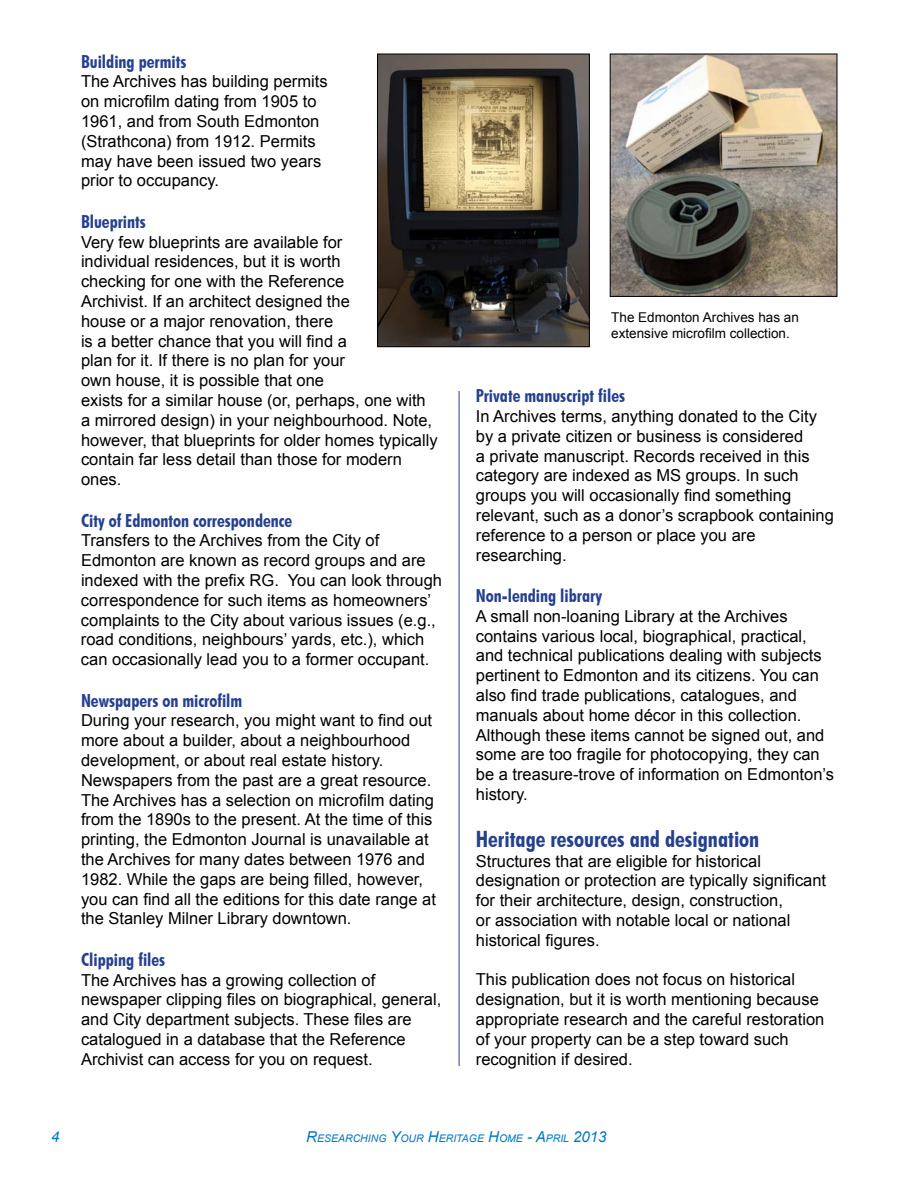
<style>
.page{position:relative;width:918px;height:1188px;background:#fff}
.page>*{position:absolute;margin:0;border:0;box-sizing:border-box;transform-origin:0 0}
.t1{font:700 condensed 22.5px "Futura BT";color:#25408f}
.t2{font:700 condensed 18px "Futura BT";color:#25408f}
.t3{font:16.5px/19.8px "Arial";color:#000}
.t4{font:italic 15px "Arial";color:#0079c1}
.t5{font:13.5px/16.2px "Arial";color:#000}
.t6{font:italic 10.5px "Arial";color:#0079c1}
.s1{font-size:15px}
</style>
<div class="page">
<img style="left:612px;top:56px;width:223px;height:239px">
<div style="left:610px;top:54px;width:227px;height:243px;border:1px solid #000"></div>
<img style="left:379px;top:56px;width:209px;height:289px">
<div style="left:377px;top:54px;width:213px;height:293px;border:1px solid #000"></div>
<hr style="left:459px;top:391px;width:1px;height:675px;background:#25408f">
<p class="t2" style="left:81px;top:50px;width:107px">Building permits</p>
<p class="t3" style="left:81px;top:72px;width:248px">The Archives has building permits on microfilm dating from 1905 to<br>1961, and from South Edmonton (Strathcona) from 1912. Permits may have been issued two years prior to occupancy.</p>
<p class="t2" style="left:81px;top:211px;width:66px">Blueprints</p>
<p class="t3" style="left:81px;top:232px;width:358px">Very few blueprints are available for<br>individual residences, but it is worth<br>checking for one with the Reference<br>Archivist. If an architect designed the<br>house or a major renovation, there<br>is a better chance that you will find a<br>plan for it. If there is no plan for your<br>own house, it is possible that one<br>exists for a similar house (or, perhaps, one with a mirrored design) in your neighbourhood. Note, however, that blueprints for older homes typically contain far less detail than those for modern ones.</p>
<p class="t2" style="left:81px;top:509px;width:213px">City of Edmonton correspondence</p>
<p class="t3" style="left:81px;top:531px;width:363px">Transfers to the Archives from the City of Edmonton are known as record groups and are indexed with the prefix RG. You can look through correspondence for such items as homeowners’ complaints to the City about various issues (e.g., road conditions, neighbours’ yards, etc.), which can occasionally lead you to a former occupant.</p>
<p class="t2" style="left:81px;top:689px;width:163px">Newspapers on microfilm</p>
<p class="t3" style="left:81px;top:711px;width:356px">During your research, you might want to find out more about a builder, about a neighbourhood development, or about real estate history.<br>Newspapers from the past are a great resource.<br>The Archives has a selection on microfilm dating from the 1890s to the present. At the time of this printing, the Edmonton Journal is unavailable at the Archives for many dates between 1976 and 1982. While the gaps are being filled, however, you can find all the editions for this date range at the Stanley Milner Library downtown.</p>
<p class="t2" style="left:81px;top:949px;width:86px">Clipping files</p>
<p class="t3" style="left:81px;top:970px;width:362px">The Archives has a growing collection of newspaper clipping files on biographical, general, and City department subjects. These files are catalogued in a database that the Reference Archivist can access for you on request.</p>
<p class="t5" style="left:611px;top:309px;width:189px">The Edmonton Archives has an extensive microfilm collection.</p>
<p class="t2" style="left:476px;top:385px;width:151px">Private manuscript files</p>
<p class="t3" style="left:476px;top:406px;width:360px">In Archives terms, anything donated to the City by a private citizen or business is considered<br>a private manuscript. Records received in this category are indexed as MS groups. In such groups you will occasionally find something relevant, such as a donor’s scrapbook containing reference to a person or place you are researching.</p>
<p class="t2" style="left:476px;top:585px;width:128px">Non-lending library</p>
<p class="t3" style="left:476px;top:606px;width:360px">A small non-loaning Library at the Archives contains various local, biographical, practical, and technical publications dealing with subjects pertinent to Edmonton and its citizens. You can also find trade publications, catalogues, and manuals about home décor in this collection.<br>Although these items cannot be signed out, and some are too fragile for photocopying, they can be a treasure-trove of information on Edmonton’s history.</p>
<h1 class="t1" style="left:476px;top:825px;width:285px">Heritage resources and designation</h1>
<p class="t3" style="left:476px;top:851px;width:352px">Structures that are eligible for historical designation or protection are typically significant for their architecture, design, construction,<br>or association with notable local or national historical figures.</p>
<p class="t3" style="left:476px;top:970px;width:350px">This publication does not focus on historical designation, but it is worth mentioning because appropriate research and the careful restoration of your property can be a step toward such recognition if desired.</p>
<p class="t4" style="left:51px;top:1127px;width:10px">4</p>
<p class="t6" style="left:306px;top:1132px;width:302px"><span class="s1">R</span>ESEARCHING <span class="s1">Y</span>OUR <span class="s1">H</span>ERITAGE <span class="s1">H</span>OME <span class="s1">- A</span>PRIL <span class="s1">2013</span></p>
</div>
